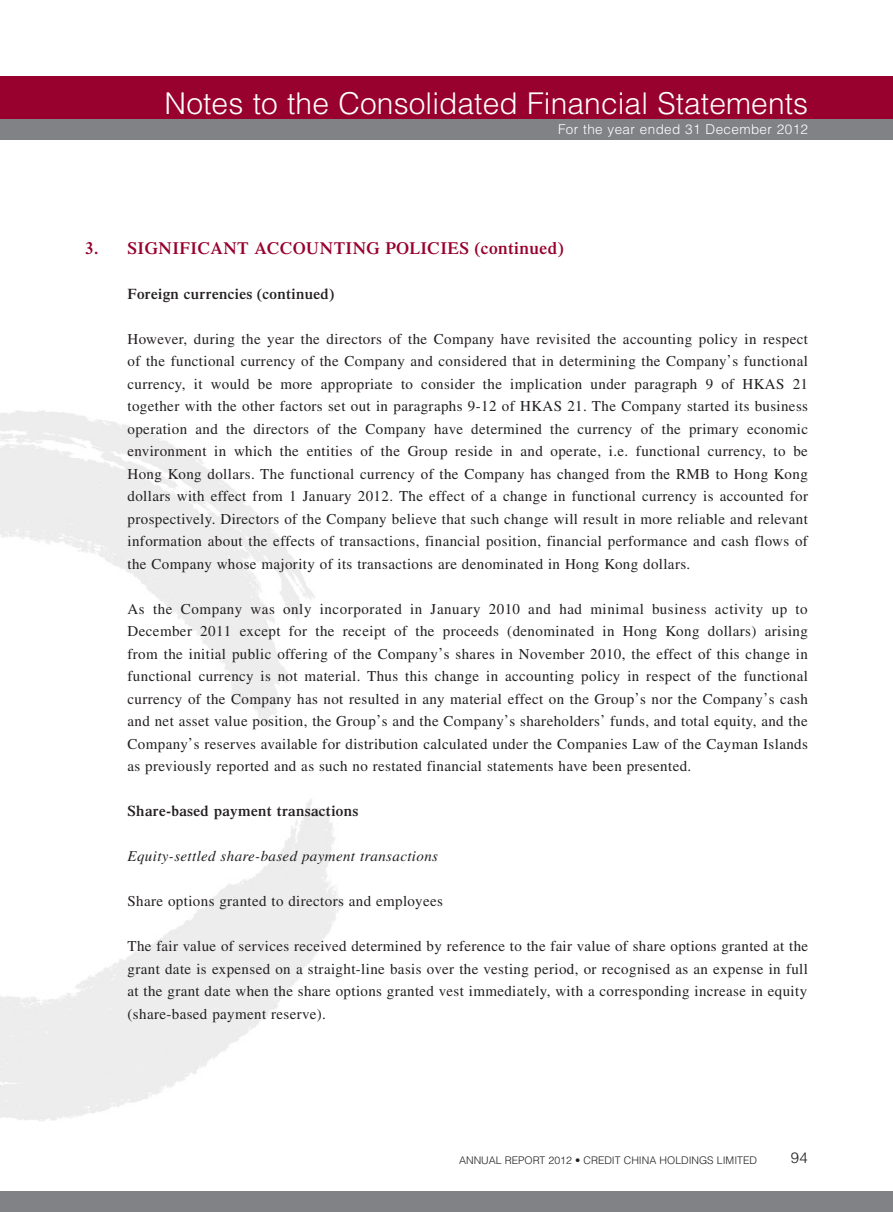
<style>
.page{position:relative;width:893px;height:1212px;background:#fff}
.page>*{position:absolute;margin:0;border:0;box-sizing:border-box;transform-origin:0 0}
.t1{font:300 30px "Helvetica LT Std";letter-spacing:.005em;color:#fff}
.Heading_1{font:600 17.25px "Times LT Std";letter-spacing:.025em;color:#98012d}
.Body_Text{font:15px/22.5px "Times LT Std";letter-spacing:.025em;color:#231f20}
.Heading_2{font:600 15px "Times LT Std";letter-spacing:.025em;color:#231f20}
.Heading_3{font:italic 15px "Times LT Std";letter-spacing:.025em;color:#231f20}
.Heading_4{font:15px "Times LT Std";letter-spacing:.025em;color:#231f20}
.t2{font:300 15px "Helvetica LT Std";color:#231f20}
.t3{font:300 13.5px "Helvetica LT Std";letter-spacing:.03em;color:#fff}
.t4{font:300 10.5px "Helvetica LT Std";color:#231f20}
</style>
<div class="page">
<div style="left:0;top:1191px;width:893px;height:21px;background:#808285"></div>
<div style="left:0;top:77px;width:893px;height:63px;background:#98012d"></div>
<div style="left:0;top:120px;width:893px;height:20px;background:#808285"></div>
<img style="left:0;top:394px;width:1px;height:743px">
<h1 class="t1" style="left:165px;top:84px;width:645px">Notes to the Consolidated Financial Statements</h1>
<p class="t3" style="left:558px;top:120px;width:251px">For the year ended 31 December 2012</p>
<p class="Heading_1" style="left:85px;top:237px;width:15px">3.</p>
<p class="Heading_1" style="left:128px;top:237px;width:437px">SIGNIFICANT ACCOUNTING POLICIES (continued(</p>
<p class="Heading_2" style="left:128px;top:285px;width:208px">Foreign currencies (continued(</p>
<p class="Body_Text" style="left:128px;top:327px;width:682px;text-align:right">However, during the year the directors of the Company have revisited the accounting policy in respect of the functional currency of the Company and considered that in determining the Company s’ functional<br>21</p>
<p class="Body_Text" style="left:194px;top:372px;width:10px">it</p>
<p class="Body_Text" style="left:211px;top:372px;width:40px">would</p>
<p class="Body_Text" style="left:258px;top:372px;width:16px">be</p>
<p class="Body_Text" style="left:321px;top:372px;width:74px">appropriate</p>
<p class="Body_Text" style="left:421px;top:372px;width:55px">consider</p>
<p class="Body_Text" style="left:483px;top:372px;width:21px">the</p>
<p class="Body_Text" style="left:510px;top:372px;width:74px">implication</p>
<p class="Body_Text" style="left:591px;top:372px;width:37px">under</p>
<p class="Body_Text" style="left:634px;top:372px;width:64px">paragraph</p>
<p class="Body_Text" style="left:721px;top:372px;width:14px">of</p>
<p class="Body_Text" style="left:706px;top:372px;width:9px">9</p>
<p class="Body_Text" style="left:742px;top:372px;width:43px">HKAS</p>
<p class="Body_Text" style="left:401px;top:372px;width:14px">to</p>
<p class="Body_Text" style="left:128px;top:372px;width:60px">currency,</p>
<p class="Body_Text" style="left:128px;top:395px;width:682px">together with the other factors set out in paragraphs 9-12 of HKAS 21. The Company started its business</p>
<p class="Body_Text" style="left:747px;top:417px;width:62px">economic</p>
<p class="Body_Text" style="left:281px;top:372px;width:33px">more</p>
<p class="Body_Text" style="left:128px;top:417px;width:61px">operation</p>
<p class="Body_Text" style="left:195px;top:417px;width:24px">and</p>
<p class="Body_Text" style="left:226px;top:417px;width:21px">the</p>
<p class="Body_Text" style="left:253px;top:417px;width:57px">directors</p>
<p class="Body_Text" style="left:317px;top:417px;width:14px">of</p>
<p class="Body_Text" style="left:338px;top:417px;width:21px">the</p>
<p class="Body_Text" style="left:434px;top:417px;width:30px">have</p>
<p class="Body_Text" style="left:471px;top:417px;width:72px">determined</p>
<p class="Body_Text" style="left:550px;top:417px;width:21px">the</p>
<p class="Body_Text" style="left:641px;top:417px;width:14px">of</p>
<p class="Body_Text" style="left:662px;top:417px;width:21px">the</p>
<p class="Body_Text" style="left:689px;top:417px;width:51px">primary</p>
<p class="Body_Text" style="left:365px;top:417px;width:62px">Company</p>
<p class="Body_Text" style="left:578px;top:417px;width:56px">currency</p>
<p class="Body_Text" style="left:128px;top:440px;width:682px">environment<br>Hong Kong dollars. The functional currency of the Company has changed from the RMB to Hong Kong dollars with effect from 1 January 2012. The effect of a change in functional currency is accounted for prospectively. Directors of the Company believe that such change will result in more reliable and relevant information about the effects of transactions, financial position, financial performance and cash flows of the Company whose majority of its transactions are denominated in Hong Kong dollars.</p>
<p class="Body_Text" style="left:795px;top:597px;width:14px">to</p>
<p class="Body_Text" style="left:214px;top:440px;width:14px">in</p>
<p class="Body_Text" style="left:234px;top:440px;width:40px">which</p>
<p class="Body_Text" style="left:280px;top:440px;width:21px">the</p>
<p class="Body_Text" style="left:307px;top:440px;width:47px">entities</p>
<p class="Body_Text" style="left:360px;top:440px;width:14px">of</p>
<p class="Body_Text" style="left:381px;top:440px;width:21px">the</p>
<p class="Body_Text" style="left:455px;top:440px;width:39px">reside</p>
<p class="Body_Text" style="left:501px;top:440px;width:14px">in</p>
<p class="Body_Text" style="left:520px;top:440px;width:24px">and</p>
<p class="Body_Text" style="left:609px;top:440px;width:21px">.e. i</p>
<p class="Body_Text" style="left:636px;top:440px;width:66px">functional</p>
<p class="Body_Text" style="left:793px;top:440px;width:16px">be</p>
<p class="Body_Text" style="left:408px;top:440px;width:41px">Group</p>
<p class="Body_Text" style="left:551px;top:440px;width:52px">operate,</p>
<p class="Body_Text" style="left:774px;top:440px;width:14px">to</p>
<p class="Body_Text" style="left:708px;top:440px;width:60px">currency,</p>
<p class="Body_Text" style="left:153px;top:597px;width:21px">the</p>
<p class="Body_Text" style="left:283px;top:597px;width:30px">only</p>
<p class="Body_Text" style="left:320px;top:597px;width:84px">incorporated</p>
<p class="Body_Text" style="left:410px;top:597px;width:14px">in</p>
<p class="Body_Text" style="left:528px;top:597px;width:24px">and</p>
<p class="Body_Text" style="left:559px;top:597px;width:24px">had</p>
<p class="Body_Text" style="left:590px;top:597px;width:55px">minimal</p>
<p class="Body_Text" style="left:652px;top:597px;width:56px">business</p>
<p class="Body_Text" style="left:715px;top:597px;width:50px">activity</p>
<p class="Body_Text" style="left:181px;top:597px;width:63px">Company</p>
<p class="Body_Text" style="left:489px;top:597px;width:33px">2010</p>
<p class="Body_Text" style="left:128px;top:597px;width:19px">As</p>
<p class="Body_Text" style="left:431px;top:597px;width:52px">January</p>
<p class="Body_Text" style="left:251px;top:597px;width:26px">was</p>
<p class="Body_Text" style="left:772px;top:597px;width:17px">up</p>
<p class="Body_Text" style="left:128px;top:620px;width:66px">December</p>
<p class="Body_Text" style="left:128px;top:642px;width:682px">from the initial public offering of the Company s’ shares in November 2010, the effect of this change in</p>
<p class="Body_Text" style="left:744px;top:665px;width:66px">functional</p>
<p class="Body_Text" style="left:289px;top:620px;width:20px">for</p>
<p class="Body_Text" style="left:315px;top:620px;width:21px">the</p>
<p class="Body_Text" style="left:343px;top:620px;width:45px">receipt</p>
<p class="Body_Text" style="left:394px;top:620px;width:14px">of</p>
<p class="Body_Text" style="left:415px;top:620px;width:21px">the</p>
<p class="Body_Text" style="left:443px;top:620px;width:58px">proceeds</p>
<p class="Body_Text" style="left:507px;top:620px;width:88px">(denominated</p>
<p class="Body_Text" style="left:602px;top:620px;width:14px">in</p>
<p class="Body_Text" style="left:708px;top:620px;width:50px">dollars)</p>
<p class="Body_Text" style="left:765px;top:620px;width:45px">arising</p>
<p class="Body_Text" style="left:200px;top:620px;width:33px">2011</p>
<p class="Body_Text" style="left:623px;top:620px;width:36px">Hong</p>
<p class="Body_Text" style="left:666px;top:620px;width:36px">Kong</p>
<p class="Body_Text" style="left:240px;top:620px;width:42px">except</p>
<p class="Body_Text" style="left:128px;top:665px;width:682px">functional<br>currency of the Company has not resulted in any material effect on the Group s’ nor the Company s’ cash and net asset value position, the Group s’ and the Company s’ shareholders’ funds, and total equity, and the Company s’ reserves available for distribution calculated under the Companies Law of the Cayman Islands as previously reported and as such no restated financial statements have been presented.</p>
<p class="Heading_2" style="left:128px;top:802px;width:232px">Share-based payment transactions</p>
<p class="Heading_3" style="left:128px;top:848px;width:312px">Equity-settled share-based payment transactions</p>
<p class="Heading_4" style="left:128px;top:893px;width:317px">Share options granted to directors and employees</p>
<p class="Body_Text" style="left:128px;top:935px;width:682px;text-align:justify">The fair value of services received determined by reference to the fair value of share options granted at the grant date is expensed on a straight-line basis over the vesting period, or recognised as an expense in full at the grant date when the share options granted vest immediately, with a corresponding increase in equity (share-based payment reserve .(</p>
<p class="Body_Text" style="left:260px;top:665px;width:12px">is</p>
<p class="Body_Text" style="left:305px;top:665px;width:95px">material. Thus</p>
<p class="Body_Text" style="left:405px;top:665px;width:24px">this</p>
<p class="Body_Text" style="left:435px;top:665px;width:46px">change</p>
<p class="Body_Text" style="left:486px;top:665px;width:14px">in</p>
<p class="Body_Text" style="left:505px;top:665px;width:71px">accounting</p>
<p class="Body_Text" style="left:581px;top:665px;width:41px">policy</p>
<p class="Body_Text" style="left:627px;top:665px;width:14px">in</p>
<p class="Body_Text" style="left:698px;top:665px;width:14px">of</p>
<p class="Body_Text" style="left:718px;top:665px;width:21px">the</p>
<p class="Body_Text" style="left:278px;top:665px;width:21px">not</p>
<p class="Body_Text" style="left:646px;top:665px;width:46px">respect</p>
<p class="Body_Text" style="left:199px;top:665px;width:56px">currency</p>
<p class="t4" style="left:459px;top:1153px;width:299px">ANNUAL REPORT 2012 • CREDIT CHINA HOLDINGS LIMITED</p>
<p class="t2" style="left:791px;top:1149px;width:19px">94</p>
</div>
